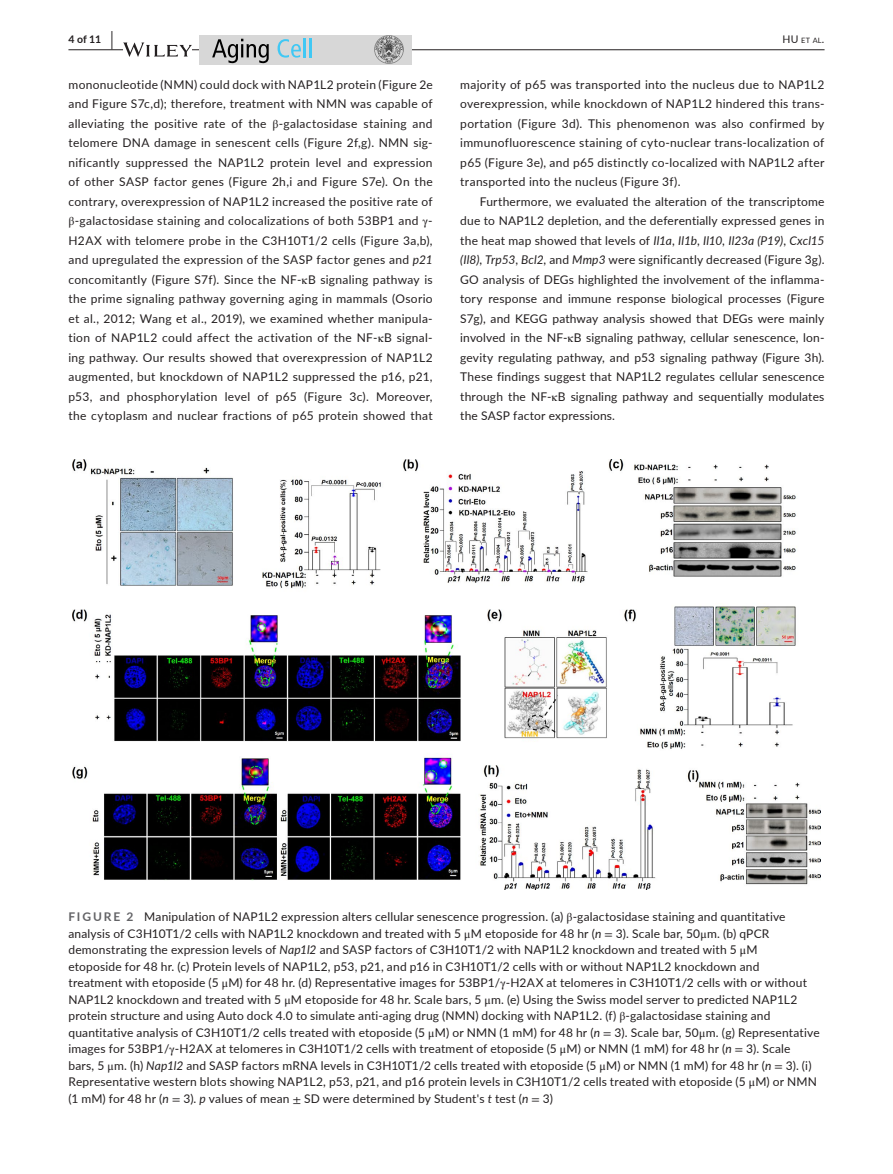
<style>
.page{position:relative;width:893px;height:1174px;background:#fff}
.page>*{position:absolute;margin:0;border:0;box-sizing:border-box;transform-origin:0 0}
.t1{font:12px/19.5px "Lato";letter-spacing:.015em;color:#231f20;text-align:justify}
.t2{font:700 10.5px "Lato";color:#231f20}
.t3{font:7.35px "Lato";color:#231f20}
.s1{font-size:19.5px}
.s2{font-size:10.5px}
.s3{font-family:"STIX"}
.s4{font-style:italic}
.s5{font-weight:700;color:#636366}
</style>
<div class="page">
<hr style="left:68px;top:49px;width:756px;height:1px;background:#231f20">
<svg style="left:123px;top:42px;width:69px;height:15px"></svg>
<div style="left:200px;top:35px;width:212px;height:29px;background:#d7d7d7"></div>
<svg style="left:212px;top:39px;width:57px;height:24px"></svg>
<svg style="left:278px;top:38px;width:33px;height:20px"></svg>
<img style="left:375px;top:35px;width:28px;height:29px">
<img style="left:72px;top:459px;width:749px;height:430px">
<p class="t2" style="left:68px;top:31px;width:46px">4 of 11 <span class="s1">|</span></p>
<p class="t3" style="left:782px;top:35px;width:43px"><span class="s2">HU</span> et al<span class="s2">.</span></p>
<p class="t1" style="left:68px;top:74px;width:366px">mononucleotide (NMN) could dock with NAP1L2 protein (Figure 2e and Figure S7c,d); therefore, treatment with NMN was capable of alleviating the positive rate of the <span class="s3">β</span>-galactosidase staining and telomere DNA damage in senescent cells (Figure 2f,g). NMN sig&shy;nificantly suppressed the NAP1L2 protein level and expression of other SASP factor genes (Figure 2h,i and Figure S7e). On the contrary, overexpression of NAP1L2 increased the positive rate of <span class="s3">β</span>-galactosidase staining and colocalizations of both 53BP1 and <span class="s3">γ</span>-H2AX with telomere probe in the C3H10T1/2 cells (Figure 3a,b), and upregulated the expression of the SASP factor genes and <span class="s4">p21 </span>concomitantly (Figure S7f). Since the NF-<span class="s3">κ</span>B signaling pathway is the prime signaling pathway governing aging in mammals (Osorio et al., 2012; Wang et al., 2019), we examined whether manipula&shy;tion of NAP1L2 could affect the activation of the NF-<span class="s3">κ</span>B signal&shy;ing pathway. Our results showed that overexpression of NAP1L2 augmented, but knockdown of NAP1L2 suppressed the p16, p21, p53, and phosphorylation level of p65 (Figure 3c). Moreover, the cytoplasm and nuclear fractions of p65 protein showed that</p>
<p class="t1" style="left:460px;top:74px;width:366px">majority of p65 was transported into the nucleus due to NAP1L2 overexpression, while knockdown of NAP1L2 hindered this trans&shy;portation (Figure 3d). This phenomenon was also confirmed by immunofluorescence staining of cyto-nuclear trans-localization of p65 (Figure 3e), and p65 distinctly co-localized with NAP1L2 after transported into the nucleus (Figure 3f).</p>
<p class="t1" style="left:460px;top:191px;width:366px;text-indent:20px">Furthermore, we evaluated the alteration of the transcriptome due to NAP1L2 depletion, and the deferentially expressed genes in the heat map showed that levels of <span class="s4">Il1a</span>, <span class="s4">Il1b</span>, <span class="s4">Il10</span>, <span class="s4">Il23a (P19)</span>, <span class="s4">Cxcl15 (Il8)</span>, <span class="s4">Trp53</span>, <span class="s4">Bcl2</span>, and <span class="s4">Mmp3</span> were significantly decreased (Figure 3g).<br>GO analysis of DEGs highlighted the involvement of the inflamma&shy;tory response and immune response biological processes (Figure S7g), and KEGG pathway analysis showed that DEGs were mainly involved in the NF-<span class="s3">κ</span>B signaling pathway, cellular senescence, lon&shy;gevity regulating pathway, and p53 signaling pathway (Figure 3h).<br>These findings suggest that NAP1L2 regulates cellular senescence through the NF-<span class="s3">κ</span>B signaling pathway and sequentially modulates the SASP factor expressions.</p>
<p class="t1" style="left:68px;top:908px;width:753px;line-height:16.5px;text-align:left"><span class="s5">FIGURE 2</span> Manipulation of NAP1L2 expression alters cellular senescence progression. (a) <span class="s3">β</span>-galactosidase staining and quantitative analysis of C3H10T1/2 cells with NAP1L2 knockdown and treated with 5 <span class="s3">μ</span>M etoposide for 48 hr (<span class="s4">n</span> <span class="s3">=</span> 3). Scale bar, 50<span class="s3">μ</span>m. (b) qPCR demonstrating the expression levels of <span class="s4">Nap1l2</span> and SASP factors of C3H10T1/2 with NAP1L2 knockdown and treated with 5 <span class="s3">μ</span>M<br>etoposide for 48 hr. (c) Protein levels of NAP1L2, p53, p21, and p16 in C3H10T1/2 cells with or without NAP1L2 knockdown and<br>treatment with etoposide (5 <span class="s3">μ</span>M) for 48 hr. (d) Representative images for 53BP1/<span class="s3">γ</span>-H2AX at telomeres in C3H10T1/2 cells with or without NAP1L2 knockdown and treated with 5 <span class="s3">μ</span>M etoposide for 48 hr. Scale bars, 5 <span class="s3">μ</span>m. (e) Using the Swiss model server to predicted NAP1L2 protein structure and using Auto dock 4.0 to simulate anti-aging drug (NMN) docking with NAP1L2. (f) <span class="s3">β</span>-galactosidase staining and quantitative analysis of C3H10T1/2 cells treated with etoposide (5 <span class="s3">μ</span>M) or NMN (1 mM) for 48 hr (<span class="s4">n</span> <span class="s3">=</span> 3). Scale bar, 50<span class="s3">μ</span>m. (g) Representative images for 53BP1/<span class="s3">γ</span>-H2AX at telomeres in C3H10T1/2 cells with treatment of etoposide (5 <span class="s3">μ</span>M) or NMN (1 mM) for 48 hr (<span class="s4">n</span> <span class="s3">=</span> 3). Scale<br>bars, 5 <span class="s3">μ</span>m. (h) <span class="s4">Nap1l2</span> and SASP factors mRNA levels in C3H10T1/2 cells treated with etoposide (5 <span class="s3">μ</span>M) or NMN (1 mM) for 48 hr (<span class="s4">n</span> <span class="s3">=</span> 3). (i)<br>Representative western blots showing NAP1L2, p53, p21, and p16 protein levels in C3H10T1/2 cells treated with etoposide (5 <span class="s3">μ</span>M) or NMN (1 mM) for 48 hr (<span class="s4">n</span> <span class="s3">=</span> 3). <span class="s4">p</span> values of mean <span class="s3">±</span> SD were determined by Student's <span class="s4">t</span> test (<span class="s4">n</span> <span class="s3">=</span> 3)</p>
</div>
